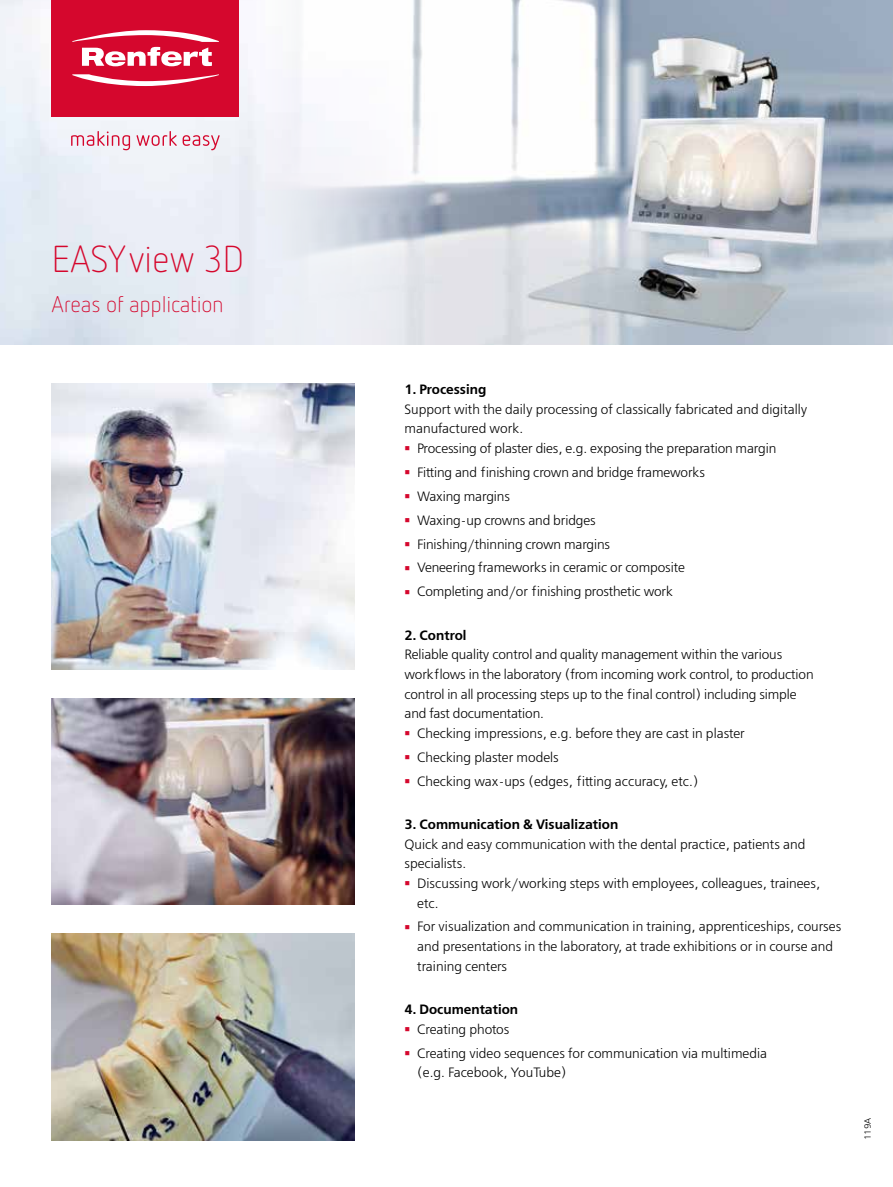
<style>
.page{position:relative;width:893px;height:1187px;background:#fff}
.page>*{position:absolute;margin:0;border:0;box-sizing:border-box;transform-origin:0 0}
.t1{font:300 37.5px "Netto Pro";letter-spacing:-.01em;color:#d5072d}
.t2{font:300 22.5px "Netto Pro";letter-spacing:-.01em;color:#d5072d}
.t3{font:300 13.5px/23.9px "Free Set";letter-spacing:-.01em;color:#000}
.t4{font:600 13.5px "Free Set";color:#000}
.t5{font:300 9px "Free Set";color:#000}
</style>
<div class="page">
<img style="left:438px;top:0;width:455px;height:344px">
<img style="left:0;top:0;width:438px;height:344px">
<svg style="left:71px;top:131px;width:149px;height:19px"></svg>
<div style="left:52px;top:0;width:187px;height:116px;background:#d5072d"></div>
<svg style="left:72px;top:74px;width:147px;height:12px"></svg>
<svg style="left:72px;top:30px;width:147px;height:36px"></svg>
<img style="left:51px;top:383px;width:303px;height:286px">
<img style="left:51px;top:698px;width:303px;height:206px">
<img style="left:51px;top:933px;width:303px;height:206px">
<h1 class="t1" style="left:52px;top:236px;width:194px">EASYview 3D</h1>
<h2 class="t2" style="left:52px;top:290px;width:174px">Areas of application</h2>
<p class="t4" style="left:404px;top:381px;width:83px">1. Processing</p>
<p class="t3" style="left:404px;top:397px;width:404px">Support with the daily processing of classically fabricated and digitally</p>
<p class="t3" style="left:404px;top:417px;width:120px">manufactured work.</p>
<p class="t3" style="left:417px;top:437px;width:361px">Processing of plaster dies, e.g. exposing the preparation margin</p>
<p class="t3" style="left:417px;top:460px;width:289px">Fitting and finishing crown and bridge frameworks Waxing margins<br>Waxing-up crowns and bridges<br>Finishing/thinning crown margins<br>Veneering frameworks in ceramic or composite Completing and/or finishing prosthetic work</p>
<p class="t4" style="left:404px;top:627px;width:63px">2. Control</p>
<p class="t3" style="left:404px;top:643px;width:379px">Reliable quality control and quality management within the various</p>
<p class="t3" style="left:404px;top:662px;width:411px">workflows in the laboratory (from incoming work control, to production</p>
<p class="t3" style="left:404px;top:682px;width:394px">control in all processing steps up to the final control) including simple</p>
<p class="t3" style="left:404px;top:702px;width:141px">and fast documentation.</p>
<p class="t3" style="left:417px;top:721px;width:329px">Checking impressions, e.g. before they are cast in plaster</p>
<p class="t3" style="left:417px;top:745px;width:283px">Checking plaster models<br>Checking wax-ups (edges, fitting accuracy, etc.)</p>
<p class="t4" style="left:404px;top:816px;width:215px">3. Communication &amp; Visualization</p>
<p class="t3" style="left:404px;top:834px;width:402px;line-height:19.6px">Quick and easy communication with the dental practice, patients and specialists.</p>
<p class="t3" style="left:417px;top:873px;width:405px;line-height:19.6px">Discussing work/working steps with employees, colleagues, trainees, etc.</p>
<p class="t3" style="left:417px;top:917px;width:426px;line-height:19.6px">For visualization and communication in training, apprenticeships, courses and presentations in the laboratory, at trade exhibitions or in course and training centers</p>
<p class="t4" style="left:404px;top:1001px;width:115px">4. Documentation</p>
<p class="t3" style="left:417px;top:1017px;width:351px">Creating photos<br>Creating video sequences for communication via multimedia</p>
<p class="t3" style="left:417px;top:1060px;width:151px">(e.g. Facebook, YouTube)</p>
<p class="t5" style="left:862px;top:1139px;width:24px;rotate:-90deg">119A</p>
</div>
